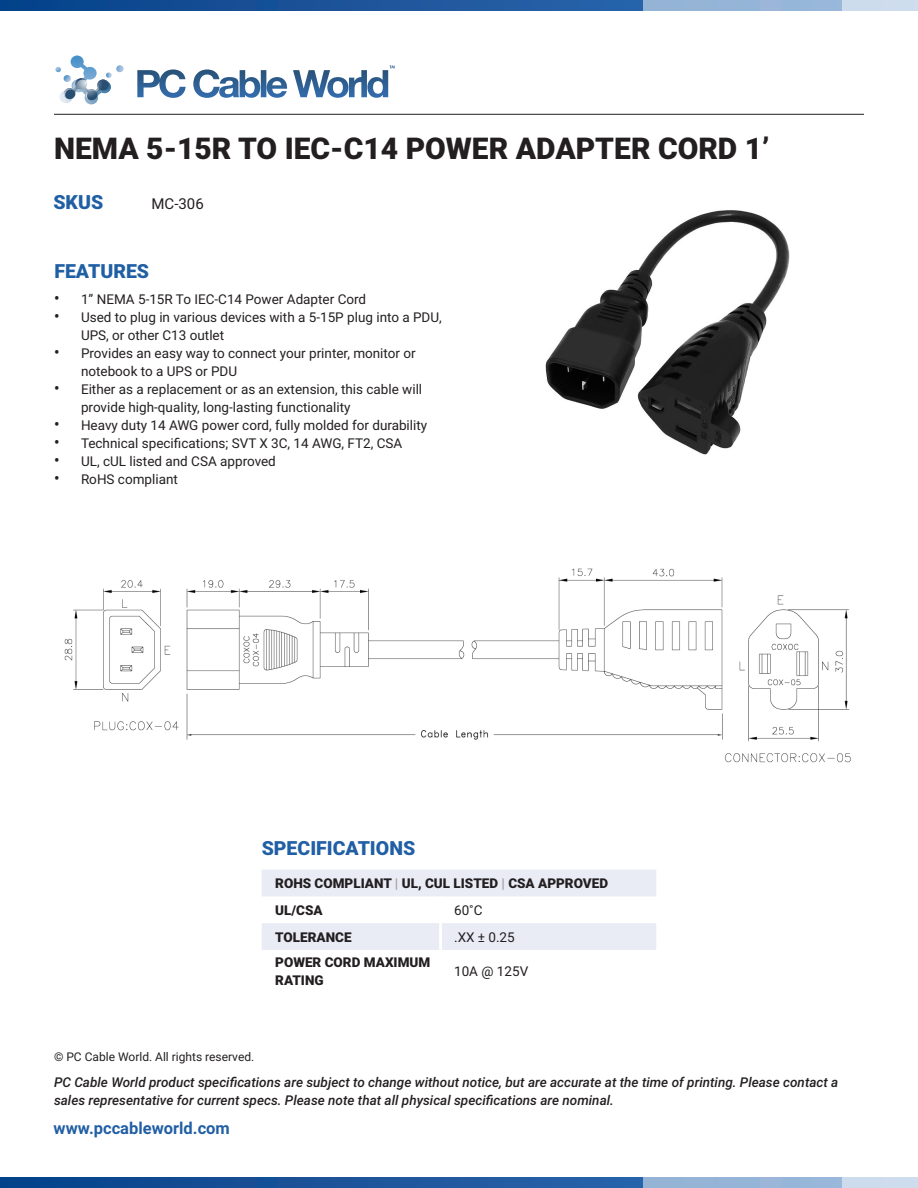
<style>
.page{position:relative;width:918px;height:1188px;background:#fff}
.page>*{position:absolute;margin:0;border:0;box-sizing:border-box;transform-origin:0 0}
.Product_Title{font:900 30px "Roboto";color:#231f20}
.t1{font:900 19.5px "Roboto";color:#215fa5}
.t2{font:700 16.5px "Roboto";color:#215fa5}
.SKU{font:15px "Roboto";color:#231f20}
.t3{font:13.5px/18px "Roboto";color:#231f20}
.t4{font:italic 500 13.5px/18px "Roboto";color:#231f20}
.t5{font:900 13.5px/18px "Roboto";color:#231f20}
.t6{font:12px "Roboto";color:#231f20}
.s1{font-size:16.5px}
.s2{color:#a7a2a0}
.s3{font-weight:900}
</style>
<div class="page">
<svg style="left:0;top:0;width:644px;height:11px;background:#195299"></svg>
<svg style="left:55px;top:55px;width:69px;height:50px"></svg>
<svg style="left:137px;top:65px;width:258px;height:33px"></svg>
<div style="left:644px;top:0;width:274px;height:11px;background:#95b5d8"></div>
<div style="left:842px;top:0;width:76px;height:11px;background:#cddced"></div>
<svg style="left:0;top:1177px;width:643px;height:11px;background:#185299"></svg>
<div style="left:643px;top:1177px;width:275px;height:11px;background:#95b5d8"></div>
<div style="left:842px;top:1177px;width:76px;height:11px;background:#cddced"></div>
<hr style="left:54px;top:114px;width:810px;height:1px;background:#231f20">
<img style="left:545px;top:210px;width:245px;height:245px">
<img style="left:64px;top:568px;width:787px;height:195px">
<svg style="left:262px;top:870px;width:394px;height:80px"></svg>
<hr style="left:439px;top:896px;width:3px;height:27px;background:#fff">
<hr style="left:439px;top:923px;width:3px;height:27px;background:#fff">
<p class="Product_Title" style="left:54px;top:127px;width:717px">NEMA 5-15R TO IEC-C14 POWER ADAPTER CORD 1’</p>
<p class="t1" style="left:53px;top:189px;width:51px">SKUS</p>
<p class="SKU" style="left:151px;top:193px;width:54px">MC-306</p>
<p class="t1" style="left:54px;top:257px;width:96px">FEATURES</p>
<p class="t3" style="left:54px;top:290px;width:314px"><span class="s1">•</span> 1” NEMA 5-15R To IEC-C14 Power Adapter Cord</p>
<p class="t3" style="left:81px;top:308px;width:362px;text-indent:-27px"><span class="s1">•</span> Used to plug in various devices with a 5-15P plug into a PDU,<br>UPS, or other C13 outlet</p>
<p class="t3" style="left:81px;top:344px;width:336px;text-indent:-27px"><span class="s1">•</span> Provides an easy way to connect your printer, monitor or notebook to a UPS or PDU</p>
<p class="t3" style="left:81px;top:380px;width:343px;text-indent:-27px"><span class="s1">•</span> Either as a replacement or as an extension, this cable will provide high-quality, long-lasting functionality</p>
<p class="t3" style="left:54px;top:416px;width:375px"><span class="s1">•</span> Heavy duty 14 AWG power cord, fully molded for durability</p>
<p class="t3" style="left:54px;top:434px;width:350px"><span class="s1">•</span> Technical specifications; SVT X 3C, 14 AWG, FT2, CSA</p>
<p class="t3" style="left:54px;top:452px;width:223px"><span class="s1">•</span> UL, cUL listed and CSA approved</p>
<p class="t3" style="left:54px;top:470px;width:125px"><span class="s1">•</span> RoHS compliant</p>
<p class="t1" style="left:262px;top:835px;width:155px">SPECIFICATIONS</p>
<p class="t5" style="left:275px;top:874px;width:334px">ROHS COMPLIANT <span class="s2">|</span> UL, CUL LISTED <span class="s2">|</span> CSA APPROVED</p>
<p class="t5" style="left:275px;top:901px;width:49px">UL/CSA</p>
<p class="t3" style="left:454px;top:901px;width:30px">60<span class="s3">˚</span>C</p>
<p class="t5" style="left:275px;top:927px;width:78px">TOLERANCE</p>
<p class="t3" style="left:454px;top:927px;width:62px">.XX ± 0.25</p>
<p class="t5" style="left:275px;top:953px;width:157px">POWER CORD MAXIMUM<br>RATING</p>
<p class="t3" style="left:454px;top:962px;width:76px">10A @ 125V</p>
<p class="t6" style="left:54px;top:1048px;width:202px">© PC Cable World. All rights reserved.</p>
<p class="t4" style="left:54px;top:1073px;width:786px">PC Cable World product specifications are subject to change without notice, but are accurate at the time of printing. Please contact a sales representative for current specs. Please note that all physical specifications are nominal.</p>
<p class="t2" style="left:54px;top:1117px;width:178px">www.pccableworld.com</p>
</div>
